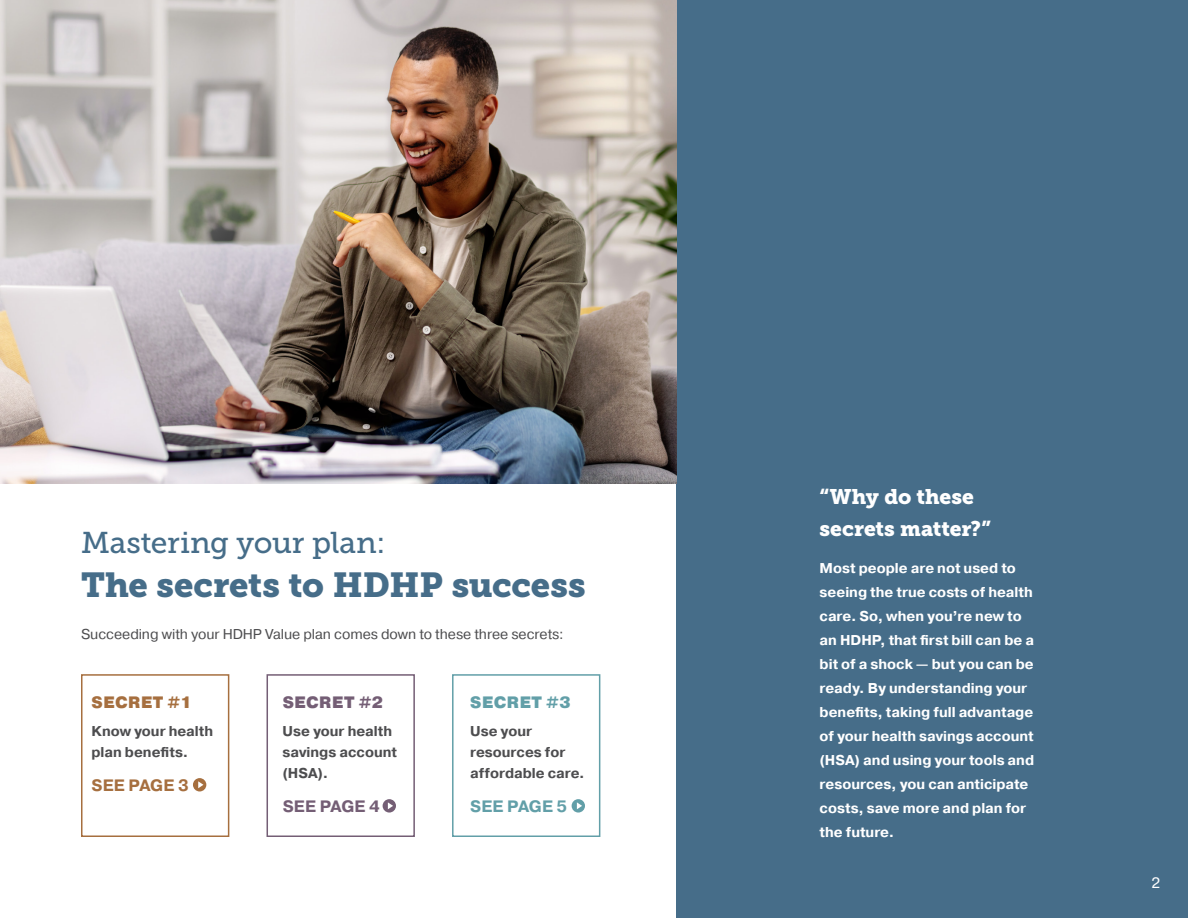
<style>
.page{position:relative;width:1188px;height:918px;background:#fff}
.page>*{position:absolute;margin:0;border:0;box-sizing:border-box;transform-origin:0 0}
.t1{font:34.5px "Museo Slab 900";letter-spacing:-.005em;color:#466d89}
.t2{font:30px "Museo Slab 500";letter-spacing:-.005em;color:#466d89}
.t3{font:21px/31.2px "Museo Slab 900";letter-spacing:-.005em;color:#fff}
.t4{font:900 16.5px "Pragmatica";letter-spacing:.01em;color:#a66f3f}
.t5{font:700 16.5px "Pragmatica";letter-spacing:.005em;color:#a66f3f}
.t6{font:900 16.5px "Pragmatica";letter-spacing:.01em;color:#745e75}
.t7{font:700 16.5px "Pragmatica";letter-spacing:.005em;color:#745e75}
.t8{font:900 16.5px "Pragmatica";letter-spacing:.01em;color:#629fa8}
.t9{font:700 16.5px "Pragmatica";letter-spacing:.005em;color:#629fa8}
.t10{font:15px "Pragmatica";color:#fff}
.t11{font:700 14.25px/24px "Pragmatica";color:#fff}
.t12{font:700 14.25px/21px "Pragmatica";color:#4d4d4f}
.t13{font:14.25px "Pragmatica";letter-spacing:-.005em;color:#4d4d4f}
</style>
<div class="page">
<div style="left:81px;top:674px;width:148px;height:163px;border:2px solid #a66f3f"></div>
<div style="left:267px;top:674px;width:148px;height:163px;border:2px solid #745e75"></div>
<div style="left:452px;top:674px;width:148px;height:163px;border:2px solid #629fa8"></div>
<div style="left:676px;top:0;width:512px;height:918px;background:#466d89"></div>
<div style="left:193px;top:778px;width:13px;height:13px;background:#a66f3f;border-radius:50%"></div>
<svg style="left:198px;top:781px;width:5px;height:7px"></svg>
<svg style="left:383px;top:799px;width:13px;height:14px"></svg>
<svg style="left:388px;top:802px;width:5px;height:7px"></svg>
<svg style="left:572px;top:799px;width:13px;height:14px"></svg>
<svg style="left:577px;top:802px;width:5px;height:7px"></svg>
<img style="left:0;top:0;width:676px;height:484px">
<h2 class="t2" style="left:81px;top:526px;width:306px">Mastering your plan:</h2>
<h2 class="t1" style="left:81px;top:565px;width:506px">The secrets to HDHP success</h2>
<p class="t13" style="left:81px;top:625px;width:484px">Succeeding with your HDHP Value plan comes down to these three secrets:</p>
<p class="t4" style="left:92px;top:692px;width:102px">SECRET #1</p>
<p class="t12" style="left:91px;top:720px;width:123px">Know your health plan benefits.</p>
<p class="t5" style="left:92px;top:775px;width:99px">SEE PAGE 3</p>
<p class="t6" style="left:283px;top:692px;width:102px">SECRET #2</p>
<p class="t12" style="left:283px;top:720px;width:116px">Use your health savings account (HSA).</p>
<p class="t7" style="left:283px;top:796px;width:99px">SEE PAGE 4</p>
<p class="t8" style="left:470px;top:692px;width:102px">SECRET #3</p>
<p class="t12" style="left:470px;top:720px;width:116px">Use your resources for affordable care.</p>
<p class="t9" style="left:470px;top:796px;width:99px">SEE PAGE 5</p>
<h3 class="t3" style="left:820px;top:482px;width:173px">“Why do these secrets matter?”</h3>
<p class="t11" style="left:820px;top:556px;width:216px">Most people are not used to seeing the true costs of health care. So, when you’re new to an HDHP, that first bill can be a bit of a shock — but you can be ready. By understanding your benefits, taking full advantage of your health savings account (HSA) and using your tools and resources, you can anticipate costs, save more and plan for the future.</p>
<p class="t10" style="left:1152px;top:873px;width:10px">2</p>
</div>
